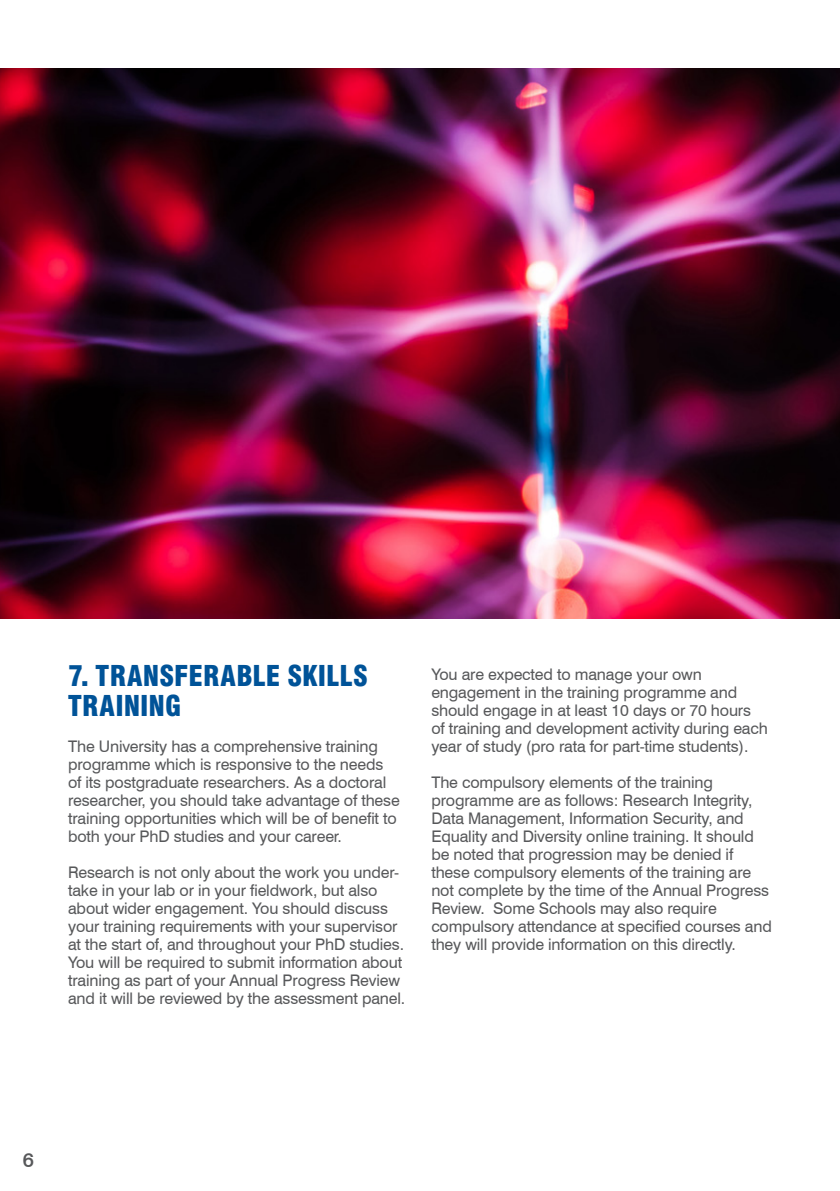
<style>
.page{position:relative;width:840px;height:1191px;background:#fff}
.page>*{position:absolute;margin:0;border:0;box-sizing:border-box;transform-origin:0 0}
.t1{font:900 condensed 28px/30px "Swiss 721 BT";letter-spacing:.01em;color:#005398}
.t2{font:500 20px "Swiss 721 BT";color:#57585a}
.t3{font:16px/18px "Swiss 721 BT";letter-spacing:-.01em;color:#57585a}
</style>
<div class="page">
<img style="left:0;top:68px;width:839px;height:550px">
<h1 class="t1" style="left:68px;top:661px;width:301px">7. TRANSFERABLE SKILLS<br>TRAINING</h1>
<p class="t3" style="left:68px;top:737px;width:333px">The University has a comprehensive training programme which is responsive to the needs of its postgraduate researchers. As a doctoral researcher, you should take advantage of these training opportunities which will be of benefit to both your PhD studies and your career.</p>
<p class="t3" style="left:68px;top:863px;width:338px">Research is not only about the work you under&shy;take in your lab or in your fieldwork, but also about wider engagement. You should discuss your training requirements with your supervisor at the start of, and throughout your PhD studies.<br>You will be required to submit information about training as part of your Annual Progress Review and it will be reviewed by the assessment panel.</p>
<p class="t3" style="left:431px;top:665px;width:338px">You are expected to manage your own engagement in the training programme and should engage in at least 10 days or 70 hours of training and development activity during each year of study (pro rata for part-time students).</p>
<p class="t3" style="left:431px;top:773px;width:342px">The compulsory elements of the training programme are as follows: Research Integrity, Data Management, Information Security, and Equality and Diversity online training. It should be noted that progression may be denied if these compulsory elements of the training are not complete by the time of the Annual Progress Review. Some Schools may also require compulsory attendance at specified courses and they will provide information on this directly.</p>
<p class="t2" style="left:23px;top:1147px;width:13px">6</p>
</div>
